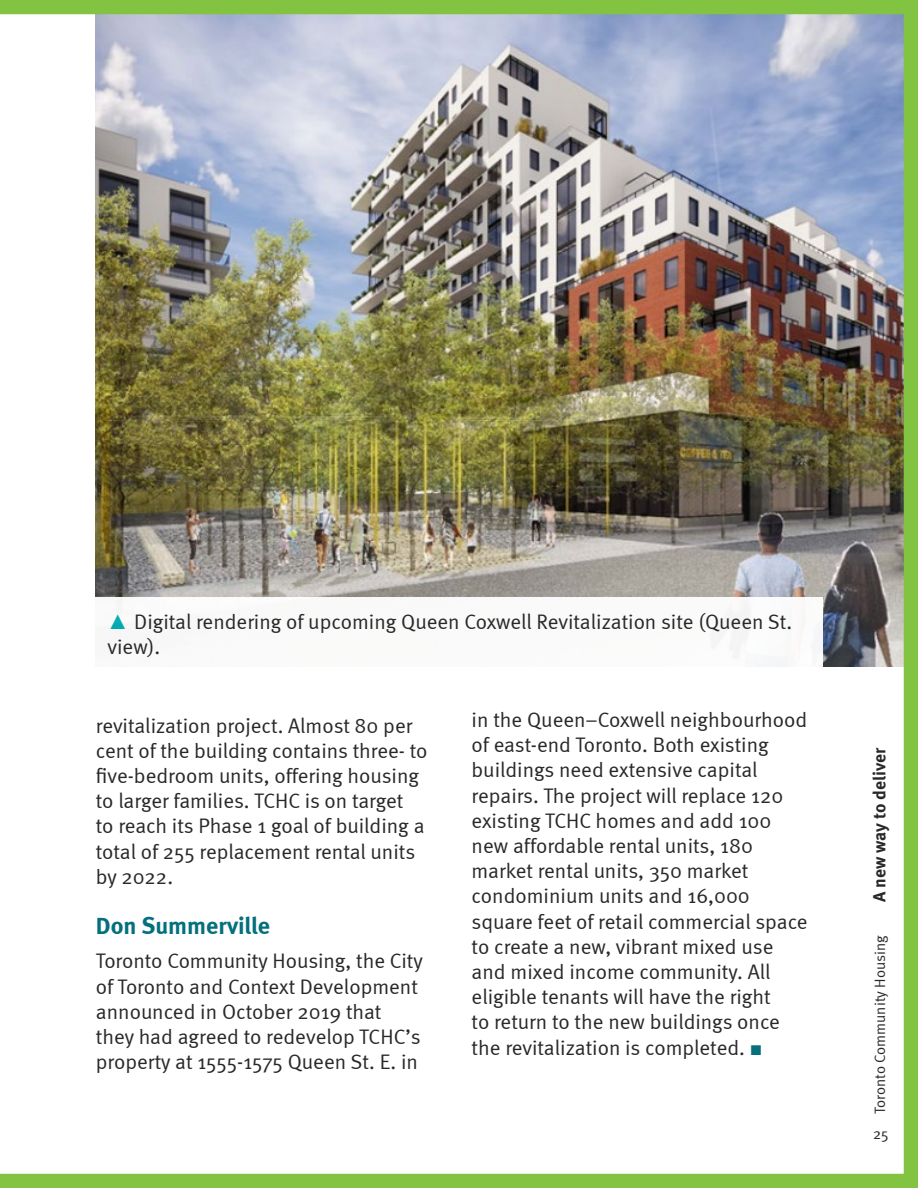
<style>
.page{position:relative;width:918px;height:1188px;background:#fff}
.page>*{position:absolute;margin:0;border:0;box-sizing:border-box;transform-origin:0 0}
.t1{font:700 24px "Meta";color:#05707d}
.t2{font:21px/25.2px "Meta Normal";color:#292829}
.t3{font:700 17.4px "Meta Pro";color:#292829}
.t4{font:15px "Meta Normal";color:#292829}
.s1{font-family:"Arial";color:#00adb4}
.s2{font-family:"Arial";font-weight:900;color:#05707d}
</style>
<div class="page">
<img style="left:0;top:0;width:918px;height:1188px">
<p class="t2" style="left:108px;top:609px;width:686px"><span class="s1">▲</span> Digital rendering of upcoming Queen Coxwell Revitalization site (Queen St. view).</p>
<p class="t2" style="left:96px;top:712px;width:333px">revitalization project. Almost 80 per cent of the building contains three- to five-bedroom units, offering housing to larger families. TCHC is on target<br>to reach its Phase 1 goal of building a total of 255 replacement rental units by 2022.</p>
<h4 class="t1" style="left:96px;top:912px;width:175px">Don Summerville</h4>
<p class="t2" style="left:96px;top:948px;width:329px">Toronto Community Housing, the City of Toronto and Context Development announced in October 2019 that they had agreed to redevelop TCHC’s property at 1555-1575 Queen St. E. in</p>
<p class="t2" style="left:472px;top:707px;width:338px">in the Queen–Coxwell neighbourhood of east-end Toronto. Both existing buildings need extensive capital repairs. The project will replace 120 existing TCHC homes and add 100 new affordable rental units, 180 market rental units, 350 market condominium units and 16,000 square feet of retail commercial space to create a new, vibrant mixed use and mixed income community. All eligible tenants will have the right<br>to return to the new buildings once the revitalization is completed. <span class="s2">■</span></p>
<p class="t3" style="left:866px;top:902px;width:156px;rotate:-90deg">A new way to deliver</p>
<p class="t4" style="left:871px;top:1114px;width:180px;rotate:-90deg">Toronto Community Housing</p>
<p class="t4" style="left:873px;top:1125px;width:17px">25</p>
</div>
